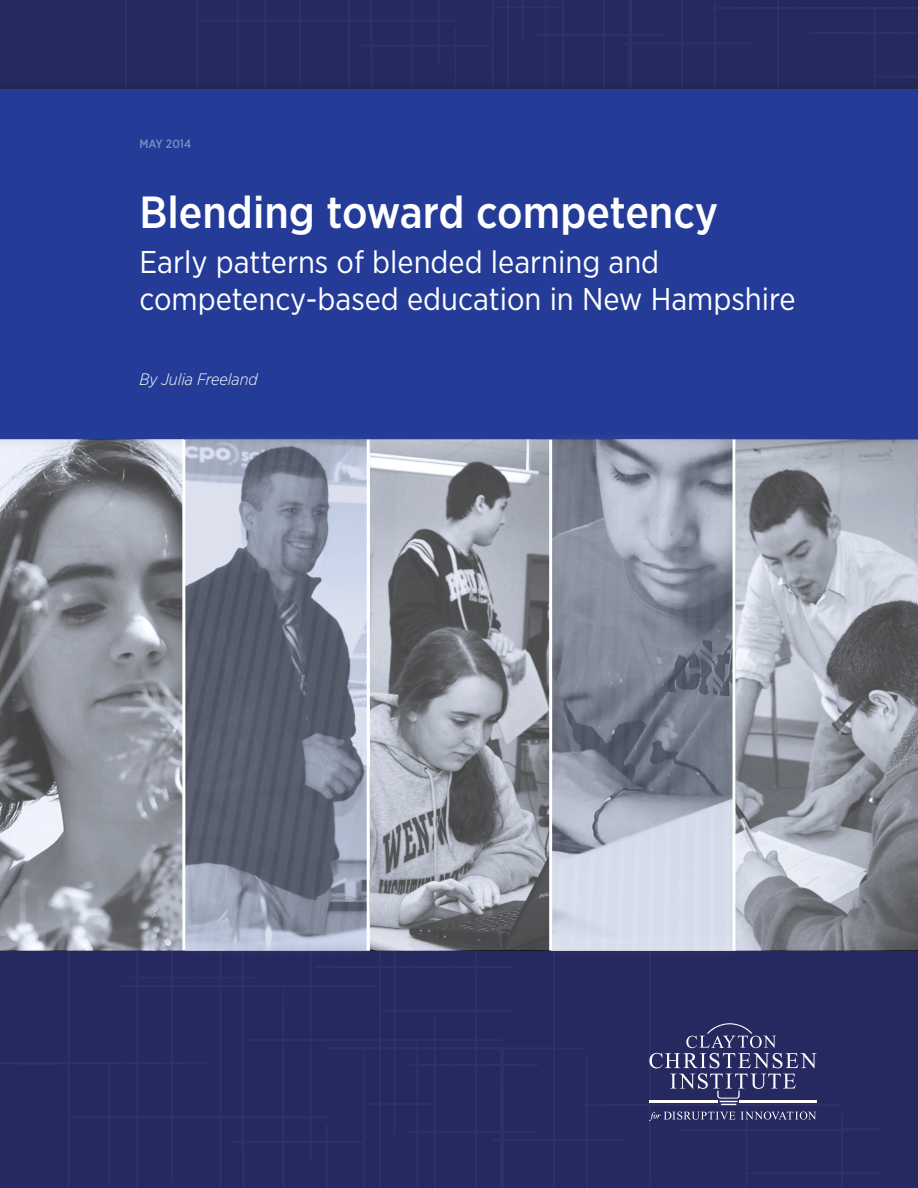
<style>
.page{position:relative;width:918px;height:1188px;background:#fff}
.page>*{position:absolute;margin:0;border:0;box-sizing:border-box;transform-origin:0 0}
.Title_h1{font:500 45px "Gotham Narrow";color:#fff}
.sub-title_h2{font:31.5px/37.8px "Gotham Narrow";color:#fff}
.body{font:italic 300 16.5px "Gotham Narrow";color:#fff}
.t1{font:500 12px "Gotham Narrow";color:#7b8ec0}
</style>
<div class="page">
<div style="left:0;top:950px;width:918px;height:238px;background:#262960"></div>
<img style="left:0;top:950px;width:19px;height:1px">
<div style="left:0;top:0;width:918px;height:108px;background:#262960"></div>
<div style="left:0;top:76px;width:918px;height:377px;background:#25285a"></div>
<div style="left:0;top:89px;width:918px;height:351px;background:#243c97"></div>
<svg style="left:649px;top:950px;width:195px;height:172px"></svg>
<img style="left:740px;top:1101px;width:76px;height:1px">
<img style="left:649px;top:1101px;width:69px;height:1px">
<img style="left:717px;top:1091px;width:23px;height:8px">
<img style="left:707px;top:1023px;width:23px;height:11px">
<img style="left:378px;top:440px;width:164px;height:510px">
<div style="left:542px;top:430px;width:204px;height:530px;background:#fff;opacity:.43"></div>
<img style="left:0;top:440px;width:176px;height:510px">
<div style="left:176px;top:430px;width:202px;height:530px;background:#fff;opacity:.43"></div>
<img style="left:186px;top:440px;width:181px;height:510px">
<hr style="left:549px;top:440px;width:3px;height:510px;background:#fff">
<hr style="left:367px;top:440px;width:3px;height:510px;background:#fff">
<hr style="left:182px;top:440px;width:3px;height:510px;background:#fff">
<img style="left:736px;top:440px;width:182px;height:510px">
<hr style="left:733px;top:440px;width:3px;height:510px;background:#fff">
<p class="t1" style="left:139px;top:137px;width:53px">MAY 2014</p>
<p class="Title_h1" style="left:139px;top:184px;width:580px">Blending toward competency</p>
<p class="sub-title_h2" style="left:139px;top:242px;width:658px">Early patterns of blended learning and competency-based education in New Hampshire</p>
<p class="body" style="left:139px;top:369px;width:120px">By Julia Freeland</p>
</div>
